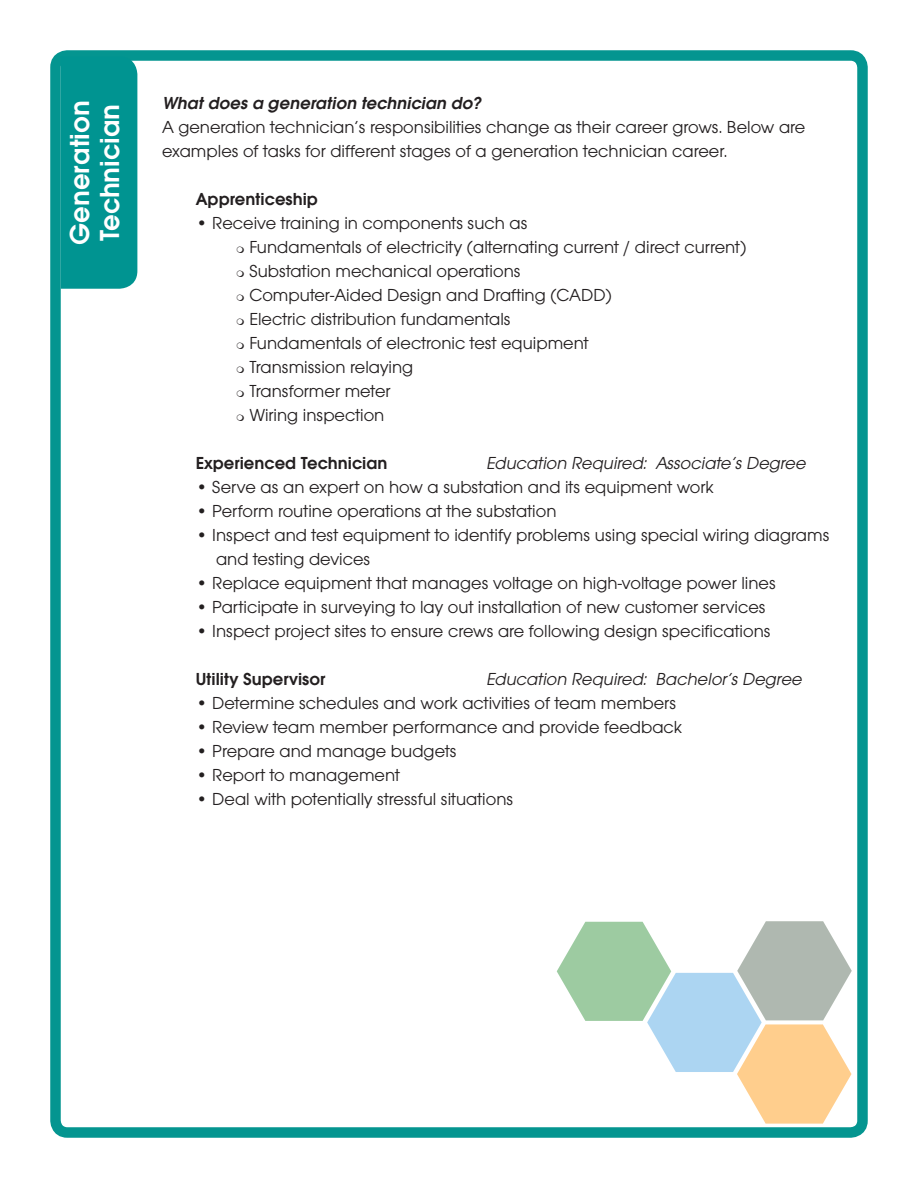
<style>
.page{position:relative;width:918px;height:1188px;background:#fff}
.page>*{position:absolute;margin:0;border:0;box-sizing:border-box;transform-origin:0 0}
.t1{font:28.5px/30px "Avignon Demi";color:#fff}
.t2{font:18px/24px "Avignon";color:#231f20}
.t3{font:italic 18px "Avignon";color:#231f20}
.t4{font:18px "Avignon Demi";color:#231f20}
.t5{font:italic 18px "Avignon Demi";color:#231f20}
</style>
<div class="page">
<div style="left:50px;top:50px;width:818px;height:1088px;border:10px solid #049590;border-radius:12px"></div>
<svg style="left:557px;top:921px;width:295px;height:203px"></svg>
<div style="left:61px;top:57px;width:76px;height:232px;background:#009491"></div>
<p class="t1" style="left:61px;top:245px;width:147px;rotate:-90deg">Generation<br>Technician</p>
<p class="t5" style="left:162px;top:89px;width:325px">Whatdoesa generation technician do?</p>
<p class="t2" style="left:162px;top:114px;width:645px">A generation technician’s responsibilities change as their career grows. Below are examples of tasks for different stages of a generation technician career.</p>
<p class="t4" style="left:196px;top:185px;width:124px">Apprenticeship</p>
<p class="t2" style="left:196px;top:210px;width:333px">• Receive training in components such as</p>
<p class="t2" style="left:249px;top:234px;width:498px">Fundamentals of electricity (alternating current / direct current)</p>
<p class="t2" style="left:249px;top:258px;width:273px">Substation mechanical operations</p>
<p class="t2" style="left:249px;top:282px;width:364px">Computer-Aided Design and Drafting (CADD)</p>
<p class="t2" style="left:249px;top:306px;width:263px">Electric distribution fundamentals</p>
<p class="t2" style="left:249px;top:330px;width:341px">Fundamentals of electronic test equipment</p>
<p class="t2" style="left:249px;top:354px;width:166px">Transmission relaying</p>
<p class="t2" style="left:249px;top:378px;width:143px">Transformer meter</p>
<p class="t2" style="left:249px;top:402px;width:137px">Wiring inspection</p>
<p class="t4" style="left:196px;top:449px;width:193px">Experienced Technician</p>
<p class="t3" style="left:486px;top:450px;width:325px">Education Required: Associate’sDegree</p>
<p class="t2" style="left:196px;top:474px;width:520px">• Serve as an expert on how a substation and its equipment work</p>
<p class="t2" style="left:196px;top:498px;width:362px">• Perform routine operations at the substation</p>
<p class="t2" style="left:216px;top:522px;width:615px;text-indent:-20px">• Inspect and test equipment to identify problems using special wiring diagrams and testing devices</p>
<p class="t2" style="left:196px;top:570px;width:582px">• Replace equipment that manages voltage on high-voltage power lines</p>
<p class="t2" style="left:196px;top:594px;width:571px">• Participate in surveying to lay out installation of new customer services</p>
<p class="t2" style="left:196px;top:618px;width:576px">• Inspect project sites to ensure crews are following design specifications</p>
<p class="t4" style="left:196px;top:665px;width:131px">Utility Supervisor</p>
<p class="t3" style="left:486px;top:666px;width:322px">Education Required: Bachelor’sDegree</p>
<p class="t2" style="left:196px;top:690px;width:482px">• Determine schedules and work activities of team members</p>
<p class="t2" style="left:196px;top:714px;width:488px">• Review team member performance and provide feedback</p>
<p class="t2" style="left:196px;top:738px;width:262px">• Prepare and manage budgets</p>
<p class="t2" style="left:196px;top:762px;width:206px">• Report to management</p>
<p class="t2" style="left:196px;top:786px;width:319px">• Deal with potentially stressful situations</p>
</div>
